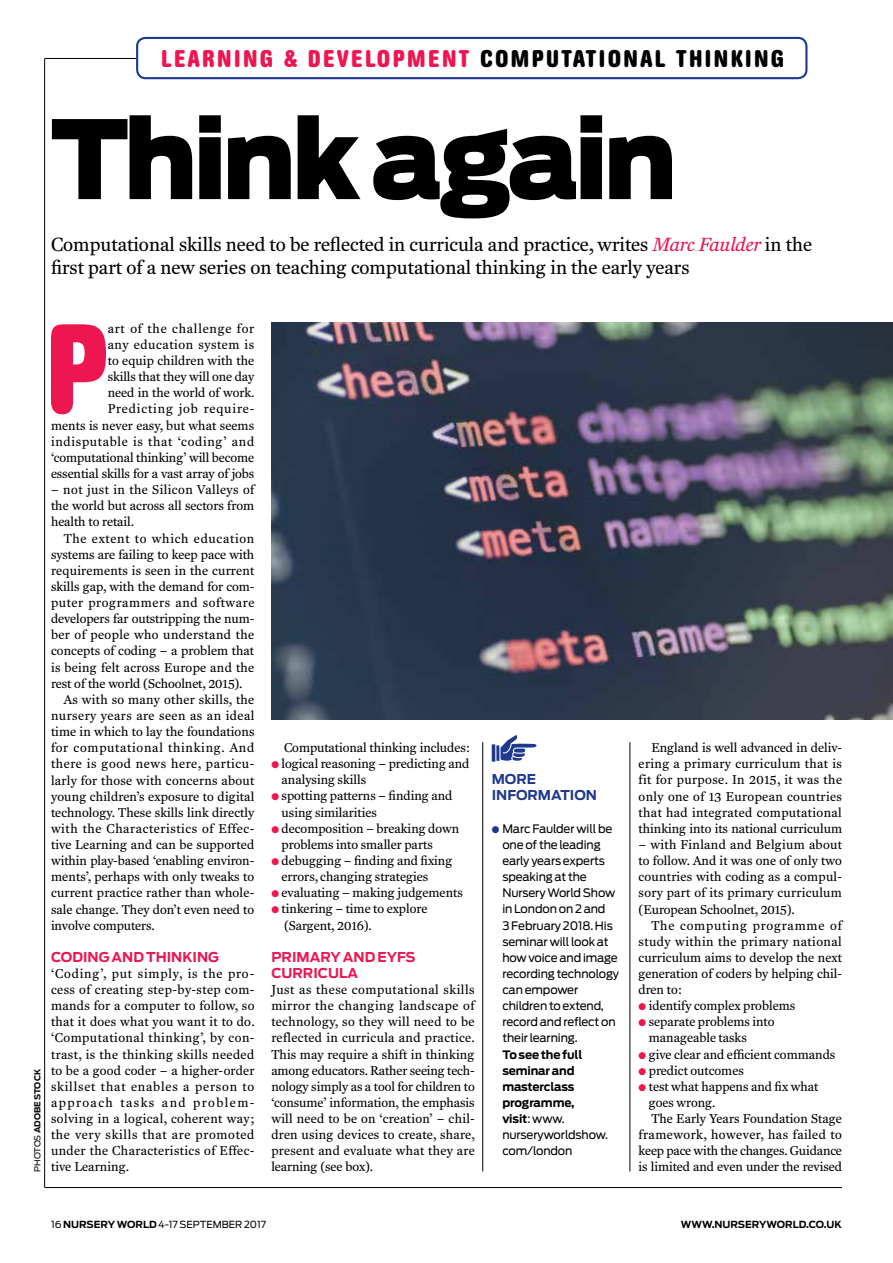
<style>
.page{position:relative;width:893px;height:1263px;background:#fff}
.page>*{position:absolute;margin:0;border:0;box-sizing:border-box;transform-origin:0 0}
.t1{font:700 condensed 126.15px "AG Book Rounded BQ";color:#ed1651}
.t2{font:900 108px "Antenna";letter-spacing:-.045em;color:#000}
.t3{font:700 condensed 24px "AG Book Rounded BQ";letter-spacing:.1em;color:#000}
.t4{font:19.5px/22.5px "Fenway";color:#000}
.t5{font:700 13.5px/16px "Antenna";color:#ed1651}
.t6{font:700 13.5px/16px "Antenna";color:#1e398d}
.t7{font:13.2px/16.2px "Fenway";color:#000;text-align:justify}
.t8{font:13.2px "Fenway";letter-spacing:.02em;color:#000}
.t9{font:13.2px "Fenway";letter-spacing:.045em;color:#000}
.t10{font:13.2px "Fenway";letter-spacing:.035em;color:#000}
.t11{font:13.2px "Fenway";letter-spacing:.055em;color:#000}
.t12{font:13.2px "Fenway";letter-spacing:.025em;color:#000}
.t13{font:11.7px/16px "Antenna";letter-spacing:-.01em;color:#000}
.t14{font:700 11.7px/16px "Antenna";letter-spacing:-.01em;color:#000}
.t15{font:9.75px "Antenna";color:#000}
.t16{font:700 9.75px "Antenna";color:#000}
.t17{font:700 8.25px "Antenna";color:#000}
.s1{color:#ed1651}
.s2{font-style:italic;color:#ed1651}
.s3{font-weight:400}
.s4{color:#1e398d}
.s5{font-weight:700}
</style>
<div class="page">
<hr style="left:45px;top:58px;width:91px;height:1px;background:#000">
<hr style="left:44px;top:59px;width:1px;height:1128px;background:#000">
<hr style="left:45px;top:1187px;width:797px;height:1px;background:#000">
<hr style="left:482px;top:742px;width:1px;height:429px;background:#000">
<hr style="left:630px;top:742px;width:1px;height:429px;background:#000">
<div style="left:136px;top:37px;width:671px;height:42px;border:2px solid #1e398d;border-radius:9px"></div>
<img style="left:271px;top:323px;width:622px;height:397px">
<svg style="left:492px;top:735px;width:45px;height:26px"></svg>
<h3 class="t3" style="left:161px;top:44px;width:624px"><span class="s1">LEARNING &amp; DEVELOPMENT</span> COMPUTATIONAL THINKING</h3>
<h2 class="t2" style="left:51px;top:95px;width:628px">Think again</h2>
<h3 class="t4" style="left:51px;top:233px;width:762px">Computational skills need to be reflected in curricula and practice, writes <span class="s2">Marc Faulder</span> in the first part of a new series on teaching computational thinking in the early years</h3>
<p class="t17" style="left:33px;top:1172px;width:104px;rotate:-90deg"><span class="s3">PHOTOS</span> ADOBE STOCK</p>
<p class="t7" style="left:51px;top:320px;width:205px;text-align:right">art of the challenge for<br>any education system is<br>to equip children with the<br>skills that they will one day<br>need in the world of work.<br>Predicting job require-<br>ments is never easy, but what seems indisputable is that ‘coding’ and ‘computational thinking’ will become essential skills for a vast array of jobs</p>
<p class="t7" style="left:51px;top:481px;width:205px">– not just in the Silicon Valleys of the world but across all sectors from health to retail.</p>
<p class="t11" style="left:64px;top:530px;width:192px">The extent to which education</p>
<p class="t7" style="left:51px;top:546px;width:205px">systems are failing to keep pace with</p>
<p class="t8" style="left:51px;top:562px;width:205px">requirements is seen in the current</p>
<p class="t7" style="left:51px;top:578px;width:205px">skills gap, with the demand for com-</p>
<p class="t9" style="left:51px;top:594px;width:205px">puter programmers and software</p>
<p class="t7" style="left:51px;top:610px;width:205px">developers far outstripping the num-</p>
<p class="t10" style="left:51px;top:627px;width:205px">ber of people who understand the</p>
<p class="t7" style="left:51px;top:643px;width:205px">concepts of coding – a problem that</p>
<p class="t12" style="left:51px;top:659px;width:205px">is being felt across Europe and the</p>
<p class="t7" style="left:51px;top:675px;width:193px">rest of the world (Schoolnet, 2015).</p>
<p class="t8" style="left:64px;top:691px;width:192px">As with so many other skills, the</p>
<p class="t10" style="left:51px;top:707px;width:205px">nursery years are seen as an ideal</p>
<p class="t7" style="left:51px;top:723px;width:205px">time in which to lay the foundations</p>
<p class="t11" style="left:51px;top:740px;width:205px">for computational thinking. And</p>
<p class="t9" style="left:51px;top:756px;width:205px">there is good news here, particu-</p>
<p class="t8" style="left:51px;top:772px;width:205px">larly for those with concerns about</p>
<p class="t7" style="left:51px;top:788px;width:205px">young children’s exposure to digital</p>
<p class="t7" style="left:51px;top:804px;width:205px">technology. These skills link directly</p>
<p class="t9" style="left:51px;top:820px;width:205px">with the Characteristics of Effec-</p>
<p class="t7" style="left:51px;top:836px;width:205px">tive Learning and can be supported</p>
<p class="t7" style="left:51px;top:852px;width:205px">within play-based ‘enabling environ-</p>
<p class="t7" style="left:51px;top:869px;width:205px">ments’, perhaps with only tweaks to</p>
<p class="t7" style="left:51px;top:885px;width:205px">current practice rather than whole-</p>
<p class="t7" style="left:51px;top:901px;width:205px">sale change. They don’t even need to</p>
<p class="t7" style="left:51px;top:917px;width:105px">involve computers.</p>
<p class="t5" style="left:51px;top:949px;width:169px">CODING AND THINKING</p>
<p class="t7" style="left:51px;top:965px;width:205px">‘Coding’, put simply, is the pro&shy;cess of creating step-by-step com&shy;mands for a computer to follow, so that it does what you want it to do. ‘Computational thinking’, by con&shy;trast, is the thinking skills needed to be a good coder – a higher-order skillset that enables a person to approach tasks and problem&shy;solving in a logical, coherent way; the very skills that are promoted under the Characteristics of Effec&shy;tive Learning.</p>
<h1 class="t1" style="left:45px;top:296px;width:65px">P</h1>
<p class="t7" style="left:284px;top:739px;width:188px">Computational thinking includes:</p>
<p class="t7" style="left:282px;top:756px;width:189px;text-indent:-10px"><span class="s1">●</span> logical reasoning – predicting and analysing skills</p>
<p class="t7" style="left:282px;top:788px;width:172px;text-indent:-10px"><span class="s1">●</span> spotting patterns – finding and using similarities</p>
<p class="t7" style="left:282px;top:820px;width:179px;text-indent:-10px"><span class="s1">●</span> decomposition – breaking down problems into smaller parts</p>
<p class="t7" style="left:282px;top:852px;width:172px;text-indent:-10px"><span class="s1">●</span> debugging – finding and fixing errors, changing strategies</p>
<p class="t7" style="left:271px;top:885px;width:193px"><span class="s1">●</span> evaluating – making judgements</p>
<p class="t7" style="left:284px;top:901px;width:145px;text-indent:-13px"><span class="s1">●</span> tinkering – time to explore (Sargent, 2016).</p>
<p class="t5" style="left:271px;top:949px;width:146px">PRIMARY AND EYFS<br>CURRICULA</p>
<p class="t7" style="left:271px;top:981px;width:205px">Just as these computational skills mirror the changing landscape of technology, so they will need to be reflected in curricula and practice.<br>This may require a shift in thinking among educators. Rather seeing tech&shy;nology simply as a tool for children to ‘consume’ information, the emphasis will need to be on ‘creation’ – chil&shy;dren using devices to create, share, present and evaluate what they are learning (see box).</p>
<p class="t6" style="left:492px;top:771px;width:107px">MORE<br>INFORMATION</p>
<p class="t13" style="left:502px;top:820px;width:118px;text-indent:-11px"><span class="s4">●</span> Marc Faulder will be one of the leading early years experts speaking at the<br>Nursery World Show in London on 2 and<br>3 February 2018. His seminar will look at how voice and image recording technology can empower children to extend, record and reflect on their learning.</p>
<p class="t14" style="left:502px;top:1046px;width:107px">To see the full seminar and masterclass programme,<br>visit<span class="s3">: www. nurseryworldshow. com/london</span></p>
<p class="t7" style="left:639px;top:739px;width:205px;text-indent:13px">England is well advanced in deliv&shy;ering a primary curriculum that is fit for purpose. In 2015, it was the only one of 13 European countries that had integrated computational thinking into its national curriculum</p>
<p class="t7" style="left:639px;top:836px;width:205px">– with Finland and Belgium about to follow. And it was one of only two countries with coding as a compul&shy;sory part of its primary curriculum (European Schoolnet, 2015).</p>
<p class="t7" style="left:639px;top:917px;width:205px;text-indent:13px">The computing programme of study within the primary national curriculum aims to develop the next generation of coders by helping chil&shy;dren to:</p>
<p class="t7" style="left:639px;top:997px;width:158px"><span class="s1">●</span> identify complex problems</p>
<p class="t7" style="left:649px;top:1014px;width:127px;text-indent:-10px"><span class="s1">●</span> separate problems into manageable tasks</p>
<p class="t7" style="left:639px;top:1046px;width:198px"><span class="s1">●</span> give clear and efficient commands</p>
<p class="t7" style="left:639px;top:1062px;width:107px"><span class="s1">●</span> predict outcomes</p>
<p class="t7" style="left:639px;top:1078px;width:181px"><span class="s1">●</span> test what happens and fix what</p>
<p class="t7" style="left:649px;top:1094px;width:68px">goes wrong.</p>
<p class="t7" style="left:651px;top:1110px;width:192px">The Early Years Foundation Stage</p>
<p class="t10" style="left:639px;top:1126px;width:205px">framework, however, has failed to</p>
<p class="t7" style="left:639px;top:1143px;width:205px">keep pace with the changes. Guidance</p>
<p class="t7" style="left:639px;top:1159px;width:205px">is limited and even under the revised</p>
<p class="t15" style="left:51px;top:1218px;width:217px">16 <span class="s5">NURSERY WORLD</span> 4-17 SEPTEMBER 2017</p>
<p class="t16" style="left:681px;top:1218px;width:162px">WWW.NURSERYWORLD.CO.UK</p>
</div>
